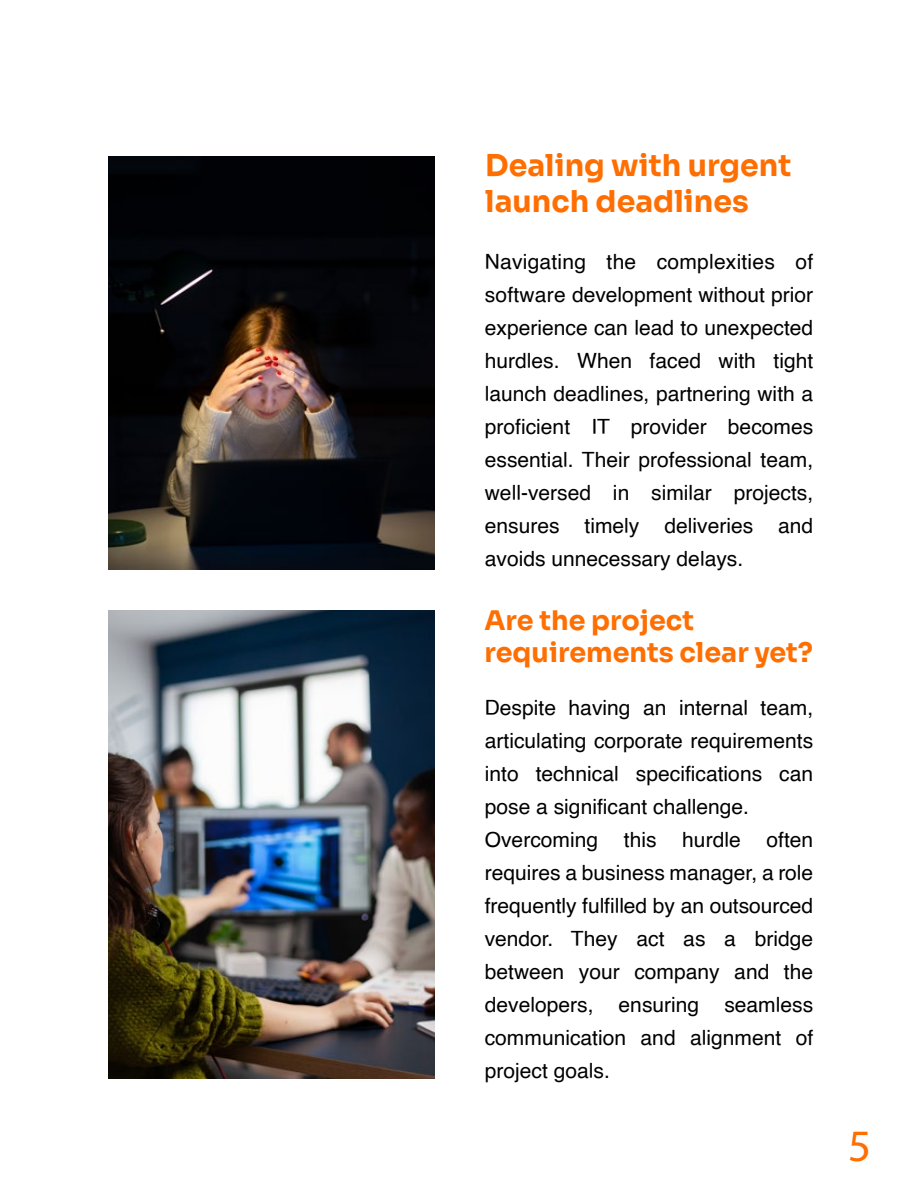
<style>
.page{position:relative;width:918px;height:1188px;background:#fff}
.page>*{position:absolute;margin:0;border:0;box-sizing:border-box;transform-origin:0 0}
.t1{font:45px "Myriad Pro";color:#ff6e00}
.t2{font:30px/36px "Sora";color:#ff6e00}
.t3{font:27px/32.4px "Sora";color:#ff6e00}
.t4{font:21px/33px "Helvetica";color:#000;text-align:justify}
</style>
<div class="page">
<img style="left:108px;top:156px;width:327px;height:414px">
<img style="left:108px;top:610px;width:327px;height:468px">
<h2 class="t2" style="left:485px;top:144px;width:308px">Dealing with urgent launch deadlines</h2>
<p class="t4" style="left:485px;top:246px;width:330px">Navigating the complexities of software development without prior experience can lead to unexpected hurdles. When faced with tight launch deadlines, partnering with a proficient IT provider becomes essential. Their professional team, well-versed in similar projects, ensures timely deliveries and avoids unnecessary delays.</p>
<p class="t3" style="left:484px;top:601px;width:330px">Are the project requirements clear yet?</p>
<p class="t4" style="left:485px;top:692px;width:330px;text-align:left">Despite having an internal team, articulating corporate requirements into technical specifications can pose a significant challenge.<br>Overcoming this hurdle often requires a business manager, a role frequently fulfilled by an outsourced vendor. They act as a bridge between your company and the developers, ensuring seamless communication and alignment of project goals.</p>
<h1 class="t1" style="left:848px;top:1118px;width:25px">5</h1>
</div>
